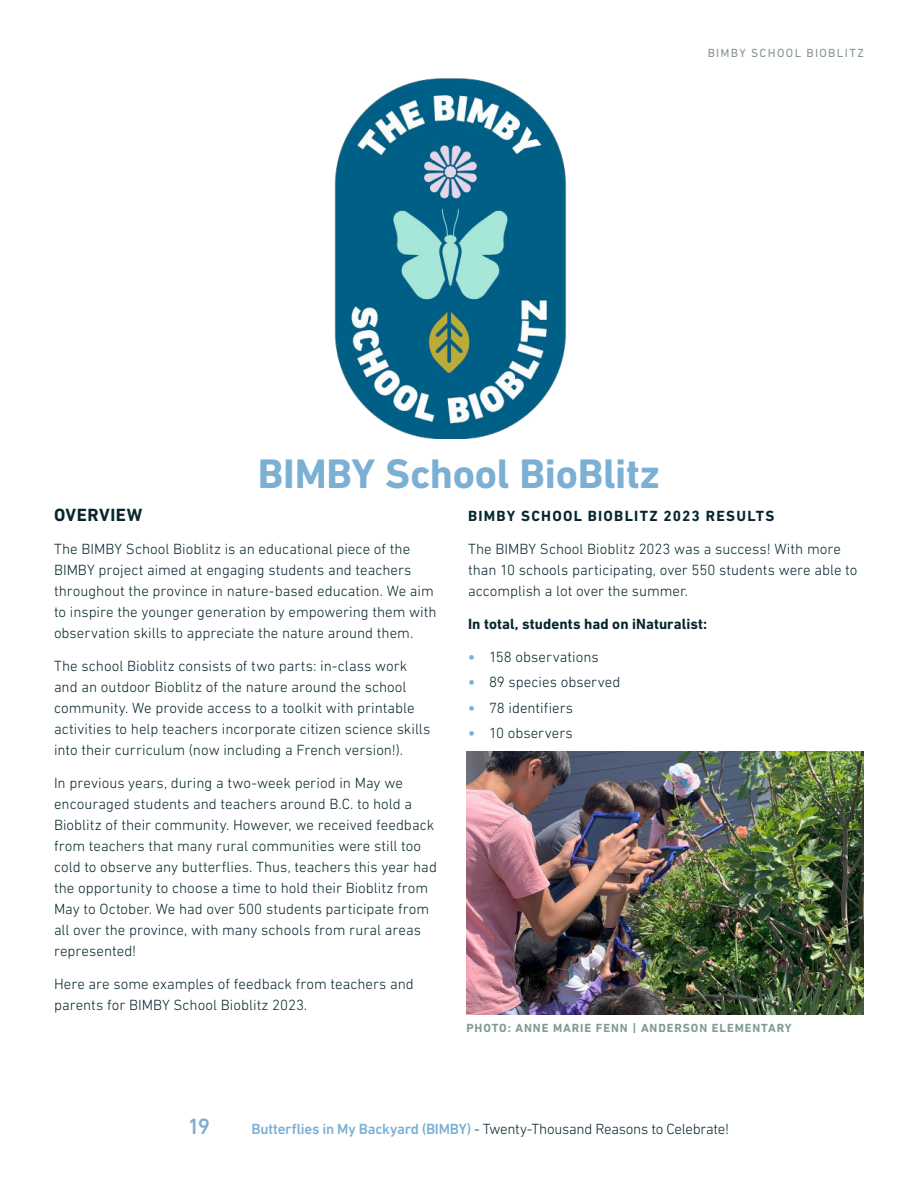
<style>
.page{position:relative;width:918px;height:1188px;background:#fff}
.page>*{position:absolute;margin:0;border:0;box-sizing:border-box;transform-origin:0 0}
.t1{font:700 42px "DIN Next LT Pro";letter-spacing:-.005em;color:#7bafd4}
.t2{font:500 22.5px "DIN Next LT Pro";color:#7bafd4}
.t3{font:700 18px "DIN Next LT Pro";letter-spacing:.025em;color:#07272d}
.t4{font:300 15px/21px "DIN Next LT Pro";color:#07272d}
.t5{font:300 15px "DIN Next LT Pro";letter-spacing:-.02em;color:#07272d}
.t6{font:700 15px "DIN Next LT Pro";letter-spacing:.015em;color:#07272d}
.t7{font:700 15px "DIN Next LT Pro";letter-spacing:.085em;color:#07272d}
.t8{font:700 12px "DIN Next LT Pro";letter-spacing:.075em;color:#7f9c90}
.t9{font:12px "DIN Next LT Pro";letter-spacing:.115em;color:#07272d}
.s1{font-weight:700;color:#7bafd4}
.s2{font-weight:500;color:#7bafd4}
</style>
<div class="page">
<img style="left:334px;top:78px;width:233px;height:361px">
<img style="left:466px;top:752px;width:398px;height:263px">
<p class="t9" style="left:707px;top:46px;width:158px">BIMBY SCHOOL BIOBLITZ</p>
<h1 class="t1" style="left:258px;top:457px;width:404px">BIMBY School BioBlitz</h1>
<p class="t3" style="left:54px;top:507px;width:90px">OVERVIEW</p>
<p class="t4" style="left:54px;top:539px;width:384px">The BIMBY School Bioblitz is an educational piece of the BIMBY project aimed at engaging students and teachers throughout the province in nature-based education. We aim to inspire the younger generation by empowering them with observation skills to appreciate the nature around them.</p>
<p class="t4" style="left:54px;top:656px;width:378px">The school Bioblitz consists of two parts: in-class work and an outdoor Bioblitz of the nature around the school community. We provide access to a toolkit with printable activities to help teachers incorporate citizen science skills into their curriculum (now including a French version!).</p>
<p class="t4" style="left:54px;top:773px;width:384px">In previous years, during a two-week period in May we encouraged students and teachers around B.C. to hold a Bioblitz of their community. However, we received feedback from teachers that many rural communities were still too cold to observe any butterflies. Thus, teachers this year had the opportunity to choose a time to hold their Bioblitz from May to October. We had over 500 students participate from all over the province, with many schools from rural areas represented!</p>
<p class="t4" style="left:54px;top:974px;width:361px">Here are some examples of feedback from teachers and parents for BIMBY School Bioblitz 2023.</p>
<p class="t7" style="left:468px;top:510px;width:308px">BIMBY SCHOOL BIOBLITZ 2023 RESULTS</p>
<p class="t4" style="left:468px;top:539px;width:391px">The BIMBY School Bioblitz 2023 was a success! With more than 10 schools participating, over 550 students were able to accomplish a lot over the summer.</p>
<p class="t6" style="left:468px;top:618px;width:241px">In total, students had on iNaturalist:</p>
<p class="t4" style="left:468px;top:647px;width:132px"><span class="s1">•</span> 158 observations</p>
<p class="t4" style="left:468px;top:673px;width:154px"><span class="s1">•</span> 89 species observed</p>
<p class="t4" style="left:468px;top:698px;width:107px"><span class="s1">•</span> 78 identifiers</p>
<p class="t4" style="left:468px;top:724px;width:106px"><span class="s1">•</span> 10 observers</p>
<p class="t8" style="left:466px;top:1023px;width:327px">PHOTO: ANNE MARIE FENN | ANDERSON ELEMENTARY</p>
<h2 class="t2" style="left:188px;top:1119px;width:24px">19</h2>
<p class="t5" style="left:252px;top:1124px;width:479px"><span class="s2">Butterflies in My Backyard (BIMBY)</span> - Twenty-Thousand Reasons to Celebrate!</p>
</div>
